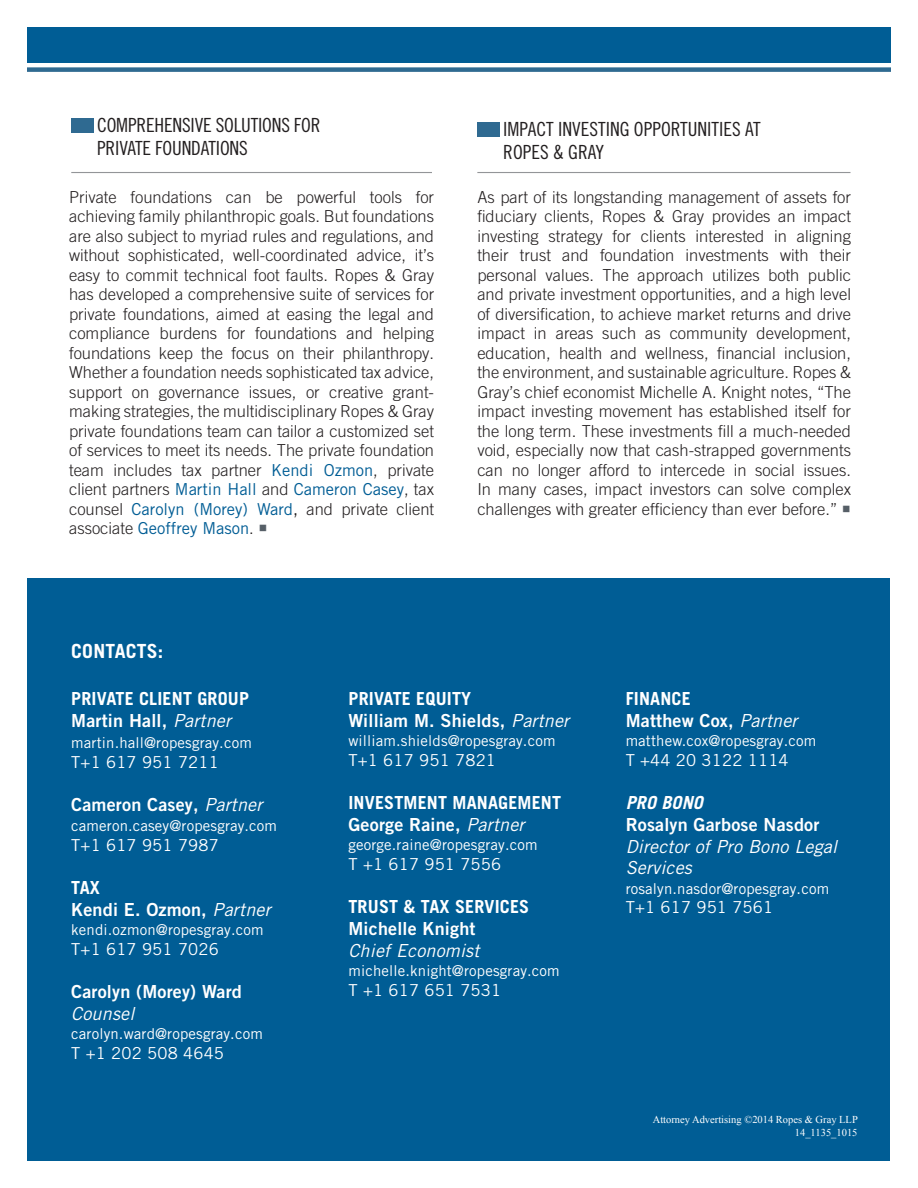
<style>
.page{position:relative;width:918px;height:1188px;background:#fff}
.page>*{position:absolute;margin:0;border:0;box-sizing:border-box;transform-origin:0 0}
.HEAD_TG18caps{font:19.5px/23.4px "Trade Gothic LT Pro Cn 18";letter-spacing:-.01em;color:#231f20}
.t1{font:700 19.5px "Trade Gothic LT Pro";letter-spacing:.01em;color:#fff}
.CONTACTNAME{font:18px "Trade Gothic LT Pro Bd 2";letter-spacing:.01em;color:#fff}
.t2{font:700 18px "Trade Gothic LT Pro";letter-spacing:.01em;color:#fff}
.CONTACTTITLE{font:italic 18px/21.6px "Trade Gothic LT Pro";letter-spacing:.01em;color:#fff}
.t3{font:italic 700 18px "Trade Gothic LT Pro";letter-spacing:.01em;color:#fff}
.TEXT_TG_Regular{font:300 16.5px/19.5px "Trade Gothic LT Pro";color:#231f20;text-align:justify}
.CONTACT_PHONE{font:16.5px "Trade Gothic LT Pro";letter-spacing:.01em;color:#fff}
.CONTACTEMAIL{font:15px "Trade Gothic LT Pro";letter-spacing:.01em;color:#fff}
.t4{font:10.5px "Times New Roman";color:#fff}
.s1{font-weight:400;color:#005d95}
.s2{font-weight:400}
.s3{color:#565f67}
.s4{font-family:"Trade Gothic LT Pro";font-style:italic}
</style>
<div class="page">
<div style="left:27px;top:579px;width:863px;height:582px;background:#005d95"></div>
<div style="left:27px;top:27px;width:864px;height:36px;background:#005d95"></div>
<div style="left:27px;top:67px;width:864px;height:5px;background:#2f6a91"></div>
<div style="left:71px;top:118px;width:23px;height:15px;background:#2f6a91"></div>
<hr style="left:71px;top:172px;width:361px;height:1px;background:#939598">
<div style="left:477px;top:122px;width:23px;height:15px;background:#2f6a91"></div>
<hr style="left:477px;top:172px;width:373px;height:1px;background:#939598">
<p class="HEAD_TG18caps" style="left:97px;top:113px;width:225px">COMPREHENSIVE SOLUTIONS FOR<br>PRIVATE FOUNDATIONS</p>
<p class="TEXT_TG_Regular" style="left:69px;top:187px;width:367px">Private foundations can be powerful tools for achieving family philanthropic goals. But foundations are also subject to myriad rules and regulations, and without sophisticated, well-coordinated advice, it’s easy to commit technical foot faults. Ropes &amp; Gray has developed a comprehensive suite of services for private foundations, aimed at easing the legal and compliance burdens for foundations and helping foundations keep the focus on their philanthropy.<br>Whether a foundation needs sophisticated tax advice, support on governance issues, or creative grant&shy;making strategies, the multidisciplinary Ropes &amp; Gray private foundations team can tailor a customized set of services to meet its needs. The private foundation team includes tax partner <span class="s1">Kendi Ozmon</span>, private client partners <span class="s1">Martin Hall</span> and <span class="s1">Cameron Casey</span>, tax counsel <span class="s1">Carolyn (Morey) Ward</span><span class="s2">,</span> and private client associate <span class="s1">Geoffrey Mason</span>. <span class="s3">○</span></p>
<p class="t1" style="left:71px;top:639px;width:93px">CONTACTS:</p>
<p class="HEAD_TG18caps" style="left:503px;top:117px;width:259px">IMPACT INVESTING OPPORTUNITIES AT<br>ROPES &amp; GRAY</p>
<p class="TEXT_TG_Regular" style="left:477px;top:187px;width:375px">As part of its longstanding management of assets for fiduciary clients, Ropes &amp; Gray provides an impact investing strategy for clients interested in aligning their trust and foundation investments with their personal values. The approach utilizes both public and private investment opportunities, and a high level of diversification, to achieve market returns and drive impact in areas such as community development, education, health and wellness, financial inclusion, the environment, and sustainable agriculture. Ropes &amp; Gray’s chief economist Michelle A. Knight notes, “The impact investing movement has established itself for the long term. These investments fill a much-needed void, especially now that cash-strapped governments can no longer afford to intercede in social issues.<br>In many cases, impact investors can solve complex challenges with greater efficiency than ever before.” <span class="s3">○</span></p>
<p class="t2" style="left:71px;top:688px;width:179px">PRIVATE CLIENT GROUP</p>
<p class="CONTACTNAME" style="left:71px;top:709px;width:161px">Martin Hall, <span class="s4">Partner</span></p>
<p class="CONTACTEMAIL" style="left:71px;top:734px;width:182px">martin.hall@ropesgray.com</p>
<p class="CONTACT_PHONE" style="left:71px;top:752px;width:149px">T+1 617 951 7211</p>
<p class="CONTACTNAME" style="left:71px;top:794px;width:193px">Cameron Casey, <span class="s4">Partner</span></p>
<p class="CONTACTEMAIL" style="left:71px;top:817px;width:207px">cameron.casey@ropesgray.com</p>
<p class="CONTACT_PHONE" style="left:71px;top:835px;width:149px">T+1 617 951 7987</p>
<p class="t2" style="left:71px;top:876px;width:30px">TAX</p>
<p class="CONTACTNAME" style="left:71px;top:898px;width:201px">Kendi E. Ozmon, <span class="s4">Partner</span></p>
<p class="CONTACTEMAIL" style="left:71px;top:921px;width:194px">kendi.ozmon@ropesgray.com</p>
<p class="CONTACT_PHONE" style="left:71px;top:939px;width:149px">T+1 617 951 7026</p>
<p class="CONTACTNAME" style="left:71px;top:980px;width:172px">Carolyn (Morey) Ward</p>
<p class="CONTACTTITLE" style="left:71px;top:1003px;width:65px">Counsel</p>
<p class="CONTACTEMAIL" style="left:71px;top:1025px;width:193px">carolyn.ward@ropesgray.com</p>
<p class="CONTACT_PHONE" style="left:71px;top:1043px;width:154px">T +1 202 508 4645</p>
<p class="t2" style="left:348px;top:688px;width:124px">PRIVATE EQUITY</p>
<p class="CONTACTNAME" style="left:348px;top:709px;width:222px">William M. Shields, <span class="s4">Partner</span></p>
<p class="CONTACTEMAIL" style="left:348px;top:732px;width:209px">william.shields@ropesgray.com</p>
<p class="CONTACT_PHONE" style="left:348px;top:750px;width:149px">T+1 617 951 7821</p>
<p class="t2" style="left:348px;top:792px;width:214px">INVESTMENT MANAGEMENT</p>
<p class="CONTACTNAME" style="left:348px;top:813px;width:178px">George Raine, <span class="s4">Partner</span></p>
<p class="CONTACTEMAIL" style="left:348px;top:836px;width:191px">george.raine@ropesgray.com</p>
<p class="CONTACT_PHONE" style="left:348px;top:854px;width:154px">T +1 617 951 7556</p>
<p class="t2" style="left:348px;top:896px;width:182px">TRUST &amp; TAX SERVICES</p>
<p class="CONTACTNAME" style="left:348px;top:917px;width:129px">Michelle Knight</p>
<p class="CONTACTTITLE" style="left:348px;top:940px;width:133px">Chief Economist</p>
<p class="CONTACTEMAIL" style="left:348px;top:962px;width:213px">michelle.knight@ropesgray.com</p>
<p class="CONTACT_PHONE" style="left:348px;top:980px;width:154px">T +1 617 651 7531</p>
<p class="t2" style="left:626px;top:688px;width:67px">FINANCE</p>
<p class="CONTACTNAME" style="left:626px;top:709px;width:173px">Matthew Cox, <span class="s4">Partner</span></p>
<p class="CONTACTEMAIL" style="left:626px;top:732px;width:192px">matthew.cox@ropesgray.com</p>
<p class="CONTACT_PHONE" style="left:626px;top:750px;width:164px">T +44 20 3122 1114</p>
<p class="t3" style="left:626px;top:792px;width:79px">PRO BONO</p>
<p class="CONTACTNAME" style="left:626px;top:813px;width:195px">Rosalyn Garbose Nasdor</p>
<p class="CONTACTTITLE" style="left:626px;top:836px;width:213px">Director of Pro Bono Legal<br>Services</p>
<p class="CONTACTEMAIL" style="left:626px;top:879px;width:205px">rosalyn.nasdor@ropesgray.com</p>
<p class="CONTACT_PHONE" style="left:626px;top:898px;width:149px">T+1 617 951 7561</p>
<p class="t4" style="left:653px;top:1112px;width:207px">Attorney Advertising ©2014 Ropes &amp; Gray LLP</p>
<p class="t4" style="left:795px;top:1125px;width:64px">14_1135_1015</p>
</div>
